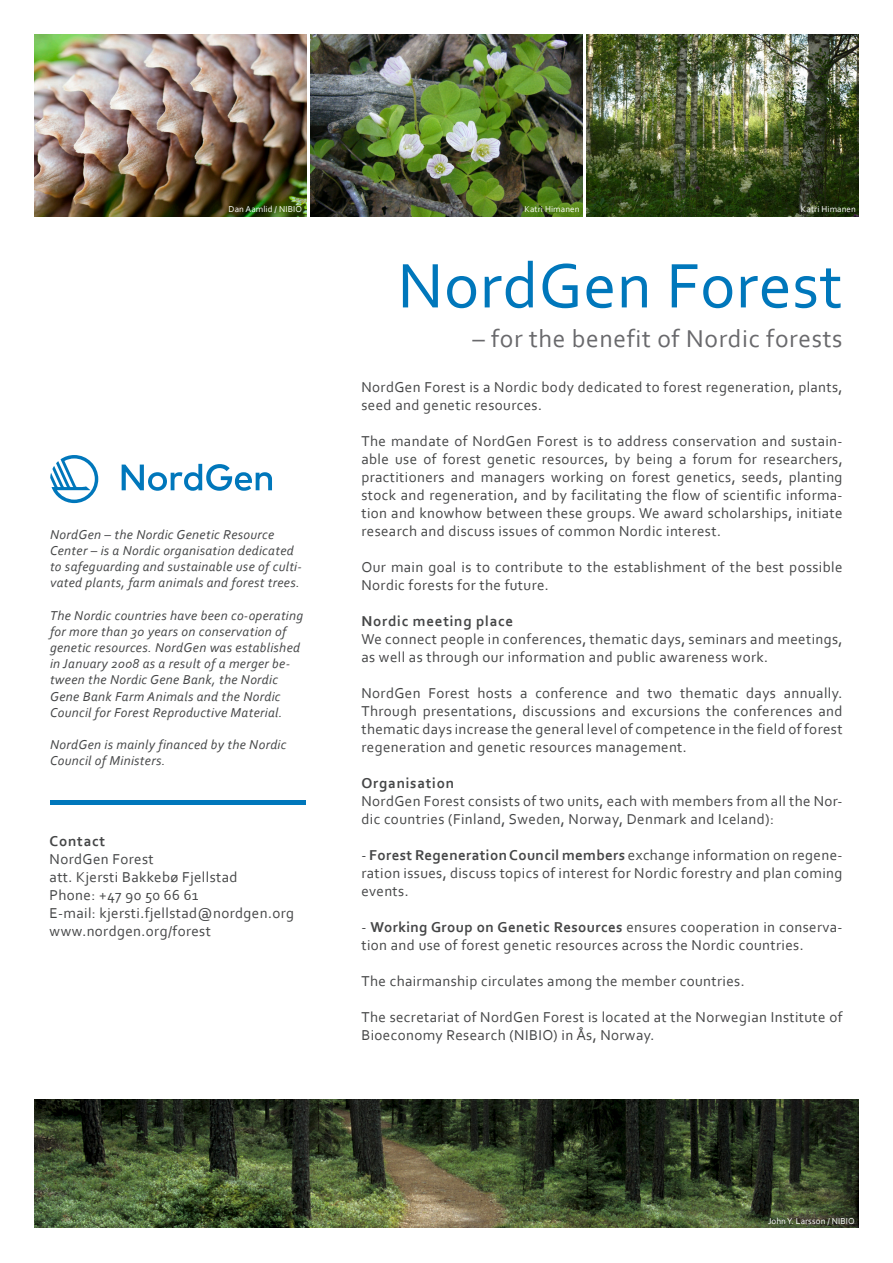
<style>
.page{position:relative;width:893px;height:1263px;background:#fff}
.page>*{position:absolute;margin:0;border:0;box-sizing:border-box;transform-origin:0 0}
.t1{font:66px "Corbel";letter-spacing:.01em;color:#07b}
.t2{font:25.5px "Corbel";letter-spacing:.025em;color:#69696c}
.t3{font:15px/18px "Corbel";letter-spacing:.025em;color:#454647}
.t4{font:700 15px "Corbel";letter-spacing:.05em;color:#454647}
.t5{font:italic 13.5px/16.2px "Corbel";letter-spacing:.025em;color:#454647}
.t6{font:9px "Corbel";letter-spacing:.01em;color:#fff}
.s1{font-weight:700}
</style>
<div class="page">
<svg style="left:50px;top:455px;width:48px;height:48px"></svg>
<svg style="left:122px;top:464px;width:150px;height:27px"></svg>
<img style="left:34px;top:1099px;width:825px;height:129px">
<div style="left:50px;top:800px;width:255px;height:5px;background:#07b"></div>
<img style="left:310px;top:34px;width:273px;height:182px">
<img style="left:587px;top:34px;width:272px;height:182px">
<img style="left:34px;top:34px;width:272px;height:182px">
<p class="t6" style="left:229px;top:204px;width:75px">Dan Aamlid / NIBIO</p>
<p class="t6" style="left:525px;top:204px;width:56px">Katri Himanen</p>
<p class="t6" style="left:801px;top:204px;width:56px">Katri Himanen</p>
<p class="t5" style="left:50px;top:526px;width:253px">NordGen – the Nordic Genetic Resource Center – is a Nordic organisation dedicated to safeguarding and sustainable use of culti&shy;vated plants, farm animals and forest trees.</p>
<p class="t5" style="left:50px;top:607px;width:255px">The Nordic countries have been co-operating for more than 30 years on conservation of genetic resources. NordGen was established in January 2008 as a result of a merger be&shy;tween the Nordic Gene Bank, the Nordic Gene Bank Farm Animals and the Nordic Council for Forest Reproductive Material.</p>
<p class="t5" style="left:50px;top:736px;width:238px">NordGen is mainly financed by the Nordic<br>Council of Ministers.</p>
<p class="t4" style="left:50px;top:831px;width:57px">Contact</p>
<p class="t3" style="left:50px;top:849px;width:189px">NordGen Forest<br>att. Kjersti Bakkebø Fjellstad</p>
<p class="t3" style="left:50px;top:885px;width:246px">Phone: +47 90 50 66 61<br>E-mail: kjersti.fjellstad@nordgen.org</p>
<p class="t3" style="left:50px;top:921px;width:163px">www.nordgen.org/forest</p>
<p class="t1" style="left:397px;top:245px;width:447px">NordGen Forest</p>
<p class="t2" style="left:472px;top:323px;width:372px">– for the benefit of Nordic forests</p>
<p class="t3" style="left:361px;top:377px;width:483px">NordGen Forest is a Nordic body dedicated to forest regeneration, plants, seed and genetic resources.</p>
<p class="t3" style="left:361px;top:431px;width:483px;text-align:justify">The mandate of NordGen Forest is to address conservation and sustain&shy;able use of forest genetic resources, by being a forum for researchers, practitioners and managers working on forest genetics, seeds, planting stock and regeneration, and by facilitating the flow of scientific informa&shy;tion and knowhow between these groups. We award scholarships, initiate research and discuss issues of common Nordic interest.</p>
<p class="t3" style="left:361px;top:557px;width:483px">Our main goal is to contribute to the establishment of the best possible<br>Nordic forests for the future.</p>
<p class="t4" style="left:361px;top:611px;width:153px">Nordic meeting place</p>
<p class="t3" style="left:361px;top:629px;width:483px">We connect people in conferences, thematic days, seminars and meetings, as well as through our information and public awareness work.</p>
<p class="t3" style="left:361px;top:683px;width:483px;text-align:justify">NordGen Forest hosts a conference and two thematic days annually.<br>Through presentations, discussions and excursions the conferences and thematic days increase the general level of competence in the field of forest regeneration and genetic resources management.</p>
<p class="t4" style="left:361px;top:773px;width:94px">Organisation</p>
<p class="t3" style="left:361px;top:791px;width:483px">NordGen Forest consists of two units, each with members from all the Nor&shy;dic countries (Finland, Sweden, Norway, Denmark and Iceland):</p>
<p class="t3" style="left:361px;top:845px;width:483px;text-align:justify">- <span class="s1">Forest Regeneration Council members</span> exchange information on regene&shy;ration issues, discuss topics of interest for Nordic forestry and plan coming events.</p>
<p class="t3" style="left:361px;top:917px;width:483px">- <span class="s1">Working Group on Genetic Resources</span> ensures cooperation in conserva&shy;tion and use of forest genetic resources across the Nordic countries.</p>
<p class="t3" style="left:361px;top:971px;width:385px">The chairmanship circulates among the member countries.</p>
<p class="t3" style="left:361px;top:1007px;width:483px">The secretariat of NordGen Forest is located at the Norwegian Institute of<br>Bioeconomy Research (NIBIO) in Ås, Norway.</p>
<p class="t6" style="left:768px;top:1215px;width:88px">John Y. Larsson / NIBIO</p>
</div>
